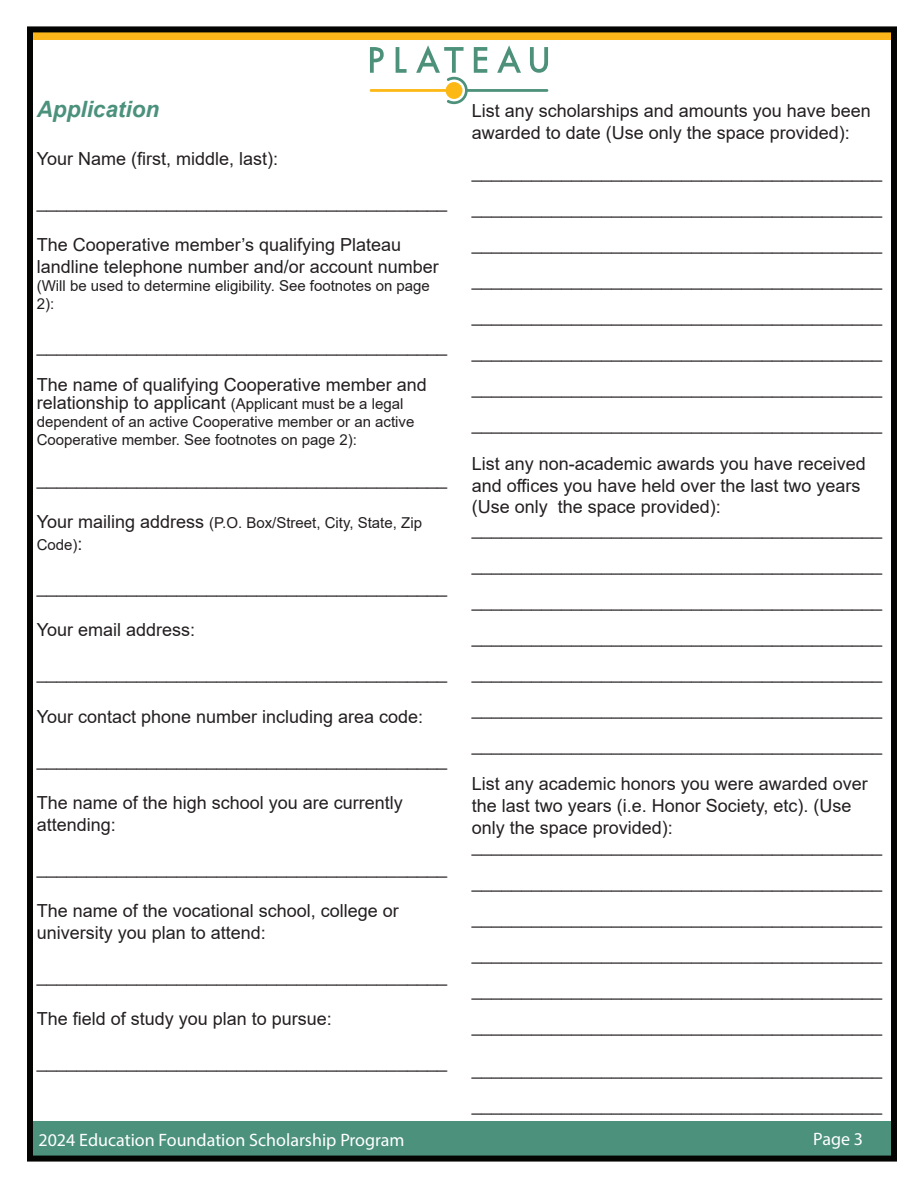
<style>
.page{position:relative;width:918px;height:1188px;background:#fff}
.page>*{position:absolute;margin:0;border:0;box-sizing:border-box;transform-origin:0 0}
.t1{font:italic 700 22.5px "Arial";color:#4b917c}
.t2{font:18px/21.6px "Arial";color:#231f20}
.t3{font:18px "Myriad Pro";color:#fff}
.t4{font:15px/18px "Arial";color:#231f20}
.s1{font-size:15px}
.s2{font-size:18px}
</style>
<div class="page">
<div style="left:27px;top:30px;width:864px;height:10px;background:#fcb619"></div>
<svg style="left:370px;top:45px;width:178px;height:59px"></svg>
<div style="left:29px;top:1121px;width:864px;height:38px;background:#4b917c"></div>
<div style="left:27px;top:26px;width:870px;height:1136px;border:6px solid #040503"></div>
<p class="t1" style="left:37px;top:95px;width:124px">Application</p>
<p class="t2" style="left:37px;top:147px;width:243px">Your Name (first, middle, last):</p>
<p class="t2" style="left:37px;top:191px;width:412px">_________________________________________</p>
<p class="t2" style="left:37px;top:234px;width:404px">The Cooperative member’s qualifying Plateau landline telephone number and/or account number</p>
<p class="t4" style="left:37px;top:276px;width:395px">(Will be used to determine eligibility. See footnotes on page<br>2):</p>
<p class="t2" style="left:37px;top:335px;width:412px">_________________________________________</p>
<p class="t2" style="left:37px;top:376px;width:392px;line-height:18px">The name of qualifying Cooperative member and relationship to applicant <span class="s1">(Applicant must be a legal</span></p>
<p class="t4" style="left:37px;top:413px;width:379px">dependent of an active Cooperative member or an active<br>Cooperative member. See footnotes on page 2):</p>
<p class="t2" style="left:37px;top:468px;width:412px">_________________________________________</p>
<p class="t4" style="left:37px;top:512px;width:387px;line-height:21.6px"><span class="s2">Your mailing address</span> (P.O. Box/Street, City, State, Zip<br>Code)<span class="s2">:</span></p>
<p class="t2" style="left:37px;top:576px;width:412px">_________________________________________</p>
<p class="t2" style="left:37px;top:619px;width:160px">Your email address:</p>
<p class="t2" style="left:37px;top:662px;width:412px">_________________________________________</p>
<p class="t2" style="left:37px;top:705px;width:388px">Your contact phone number including area code:</p>
<p class="t2" style="left:37px;top:749px;width:412px">_________________________________________</p>
<p class="t2" style="left:37px;top:792px;width:368px">The name of the high school you are currently attending:</p>
<p class="t2" style="left:37px;top:857px;width:412px">_________________________________________</p>
<p class="t2" style="left:37px;top:900px;width:364px">The name of the vocational school, college or university you plan to attend:</p>
<p class="t2" style="left:37px;top:965px;width:412px">_________________________________________</p>
<p class="t2" style="left:37px;top:1008px;width:297px">The field of study you plan to pursue:</p>
<p class="t2" style="left:37px;top:1051px;width:412px">_________________________________________</p>
<p class="t2" style="left:472px;top:100px;width:401px">List any scholarships and amounts you have been awarded to date (Use only the space provided):</p>
<p class="t2" style="left:472px;top:161px;width:412px">_________________________________________</p>
<p class="t2" style="left:472px;top:197px;width:412px">_________________________________________</p>
<p class="t2" style="left:472px;top:233px;width:412px">_________________________________________</p>
<p class="t2" style="left:472px;top:269px;width:412px">_________________________________________</p>
<p class="t2" style="left:472px;top:305px;width:412px">_________________________________________</p>
<p class="t2" style="left:472px;top:341px;width:412px">_________________________________________</p>
<p class="t2" style="left:472px;top:377px;width:412px">_________________________________________</p>
<p class="t2" style="left:472px;top:413px;width:412px">_________________________________________</p>
<p class="t2" style="left:472px;top:453px;width:396px">List any non-academic awards you have received and offices you have held over the last two years (Use only the space provided):</p>
<p class="t2" style="left:472px;top:518px;width:412px">_________________________________________</p>
<p class="t2" style="left:472px;top:554px;width:412px">_________________________________________</p>
<p class="t2" style="left:472px;top:590px;width:412px">_________________________________________</p>
<p class="t2" style="left:472px;top:626px;width:412px">_________________________________________</p>
<p class="t2" style="left:472px;top:662px;width:412px">_________________________________________</p>
<p class="t2" style="left:472px;top:698px;width:412px">_________________________________________</p>
<p class="t2" style="left:472px;top:734px;width:412px">_________________________________________</p>
<p class="t2" style="left:472px;top:773px;width:398px">List any academic honors you were awarded over the last two years (i.e. Honor Society, etc). (Use only the space provided):</p>
<p class="t2" style="left:472px;top:834px;width:412px">_________________________________________</p>
<p class="t2" style="left:472px;top:870px;width:412px">_________________________________________</p>
<p class="t2" style="left:472px;top:906px;width:412px">_________________________________________</p>
<p class="t2" style="left:472px;top:942px;width:412px">_________________________________________</p>
<p class="t2" style="left:472px;top:978px;width:412px">_________________________________________</p>
<p class="t2" style="left:472px;top:1014px;width:412px">_________________________________________</p>
<p class="t2" style="left:472px;top:1058px;width:412px">_________________________________________</p>
<p class="t2" style="left:472px;top:1094px;width:412px">_________________________________________</p>
<p class="t3" style="left:38px;top:1129px;width:368px">2024 Education Foundation Scholarship Program</p>
<p class="t3" style="left:813px;top:1128px;width:51px">Page 3</p>
</div>
